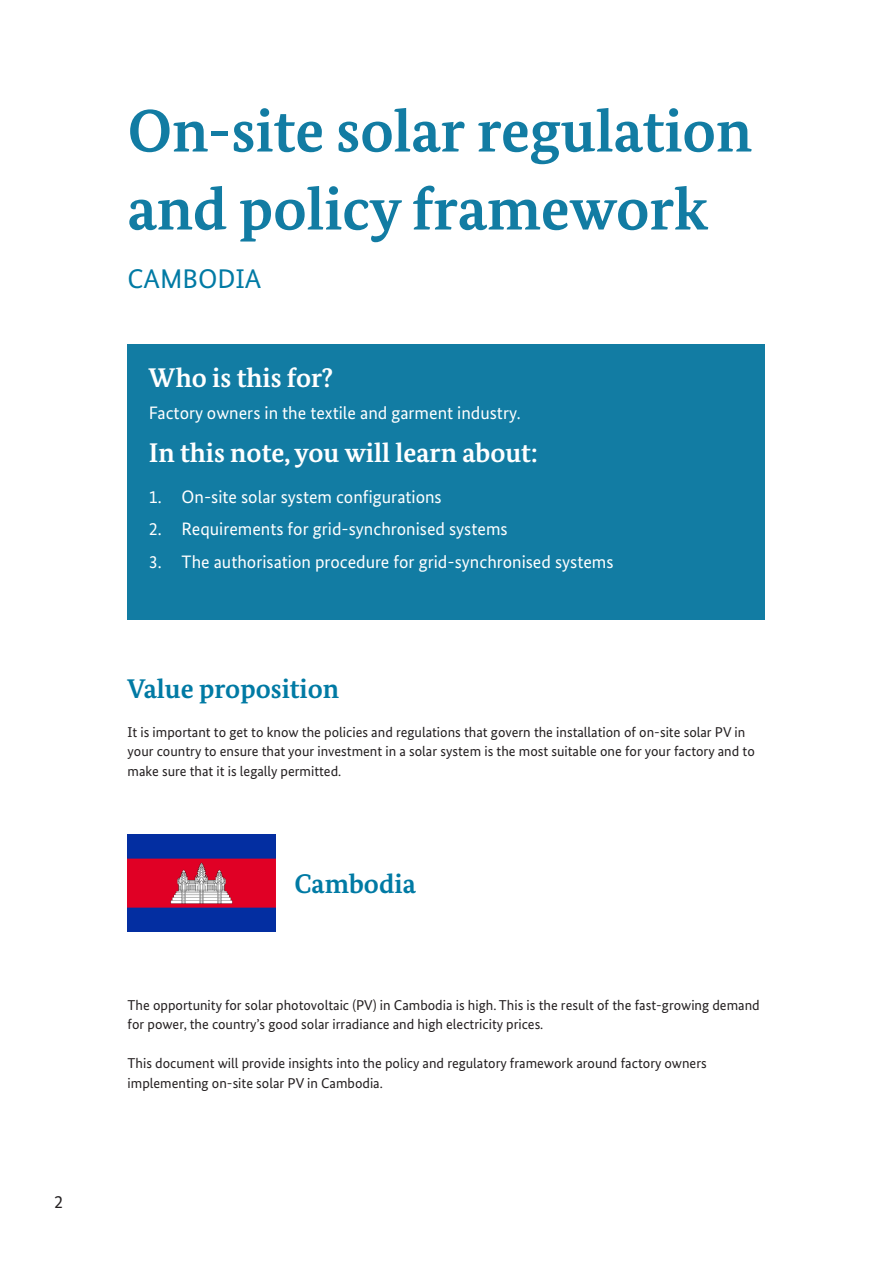
<style>
.page{position:relative;width:893px;height:1263px;background:#fff}
.page>*{position:absolute;margin:0;border:0;box-sizing:border-box;transform-origin:0 0}
.H_0{font:700 60px/78px "Bundes Serif";color:#127ca3}
.Body_neg{font:700 27px "Bundes Serif";color:#fff}
.t1{font:700 27px "Bundes Serif";color:#007aa4}
.h1_neg{font:700 27px "Bundes Serif";color:#fff}
.t2{font:27px "Bundes Sans";color:#007aa4}
.h1_neg-2{font:18px "Bundes Sans";color:#fff}
.t3{font:18px "Bundes Sans";color:#231f20}
.body{font:14.25px/19.5px "Bundes Sans";color:#231f20}
</style>
<div class="page">
<div style="left:128px;top:344px;width:637px;height:276px;background:#127ca3"></div>
<img style="left:128px;top:834px;width:148px;height:98px">
<p class="t3" style="left:54px;top:1191px;width:10px">2</p>
<p class="H_0" style="left:128px;top:91px;width:626px">On-site solar regulation and policy framework</p>
<h2 class="t2" style="left:128px;top:262px;width:135px">CAMBODIA</h2>
<p class="h1_neg" style="left:149px;top:361px;width:186px">Who is this for?</p>
<p class="h1_neg-2" style="left:149px;top:402px;width:373px">Factory owners in the textile and garment industry.</p>
<p class="Body_neg" style="left:149px;top:436px;width:390px">In this note, you will learn about:</p>
<p class="h1_neg-2" style="left:149px;top:486px;width:294px">1. On-site solar system configurations</p>
<p class="h1_neg-2" style="left:149px;top:518px;width:360px">2. Requirements for grid-synchronised systems</p>
<p class="h1_neg-2" style="left:149px;top:551px;width:466px">3. The authorisation procedure for grid-synchronised systems</p>
<h1 class="t1" style="left:128px;top:672px;width:213px">Value proposition</h1>
<p class="body" style="left:128px;top:722px;width:629px">It is important to get to know the policies and regulations that govern the installation of on-site solar PV in your country to ensure that your investment in a solar system is the most suitable one for your factory and to make sure that it is legally permitted.</p>
<h1 class="t1" style="left:294px;top:867px;width:123px">Cambodia</h1>
<p class="body" style="left:128px;top:995px;width:634px">The opportunity for solar photovoltaic (PV) in Cambodia is high. This is the result of the fast-growing demand for power, the country’s good solar irradiance and high electricity prices.</p>
<p class="body" style="left:128px;top:1053px;width:581px">This document will provide insights into the policy and regulatory framework around factory owners implementing on-site solar PV in Cambodia.</p>
</div>
